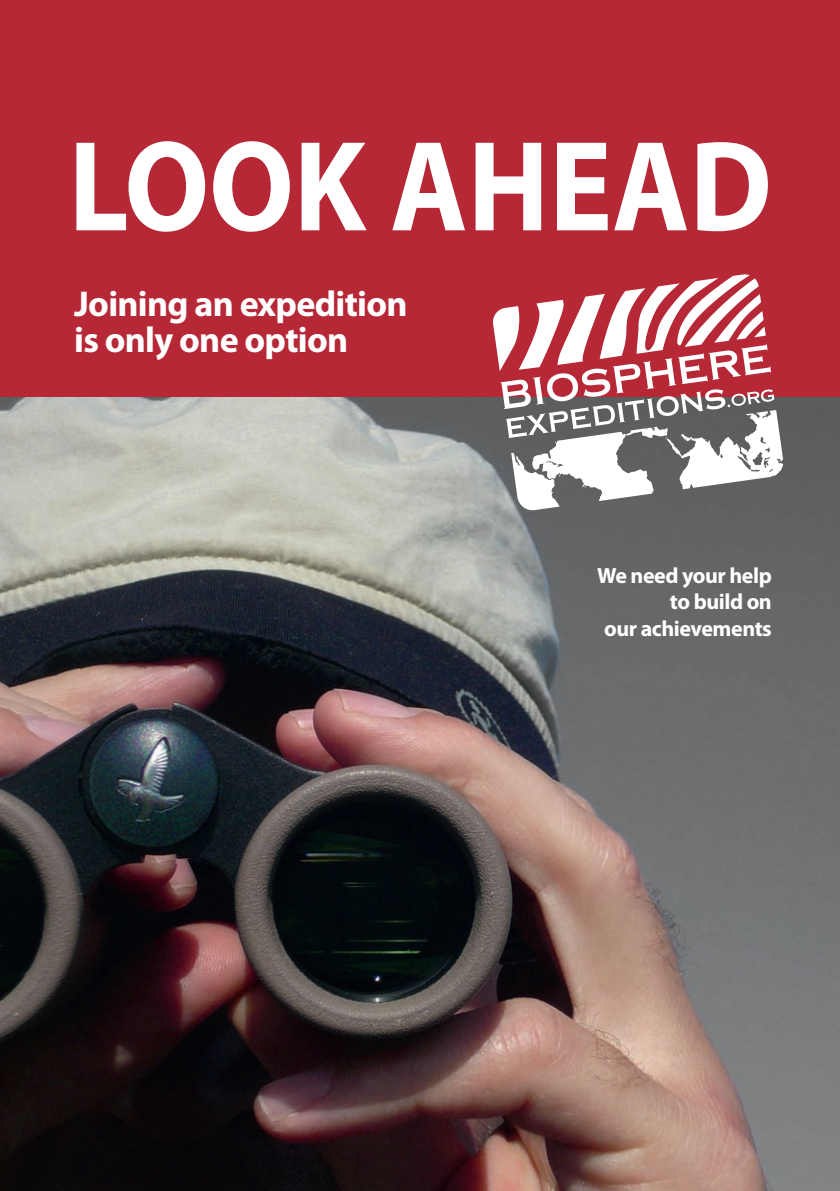
<style>
.page{position:relative;width:840px;height:1191px;background:#fff}
.page>*{position:absolute;margin:0;border:0;box-sizing:border-box;transform-origin:0 0}
.t1{font:700 129.8px "Myriad Pro";color:#fff;scale:.91 1}
.t2{font:700 36px/36px "Myriad Pro";letter-spacing:-.02em;color:#fff}
.t3{font:700 22px/26.4px "Myriad Pro";letter-spacing:-.02em;color:#fff;text-align:right}
</style>
<div class="page">
<img style="left:0;top:397px;width:839px;height:794px">
<div style="left:0;top:0;width:839px;height:397px;background:#b72837"></div>
<svg style="left:492px;top:274px;width:290px;height:237px"></svg>
<p class="t1" style="left:68px;top:102px;width:774px">LOOK AHEAD</p>
<p class="t2" style="left:74px;top:285px;width:334px">Joining an expedition is only one option</p>
<p class="t3" style="left:596px;top:562px;width:176px">We need your help to build on<br>our achievements</p>
</div>
